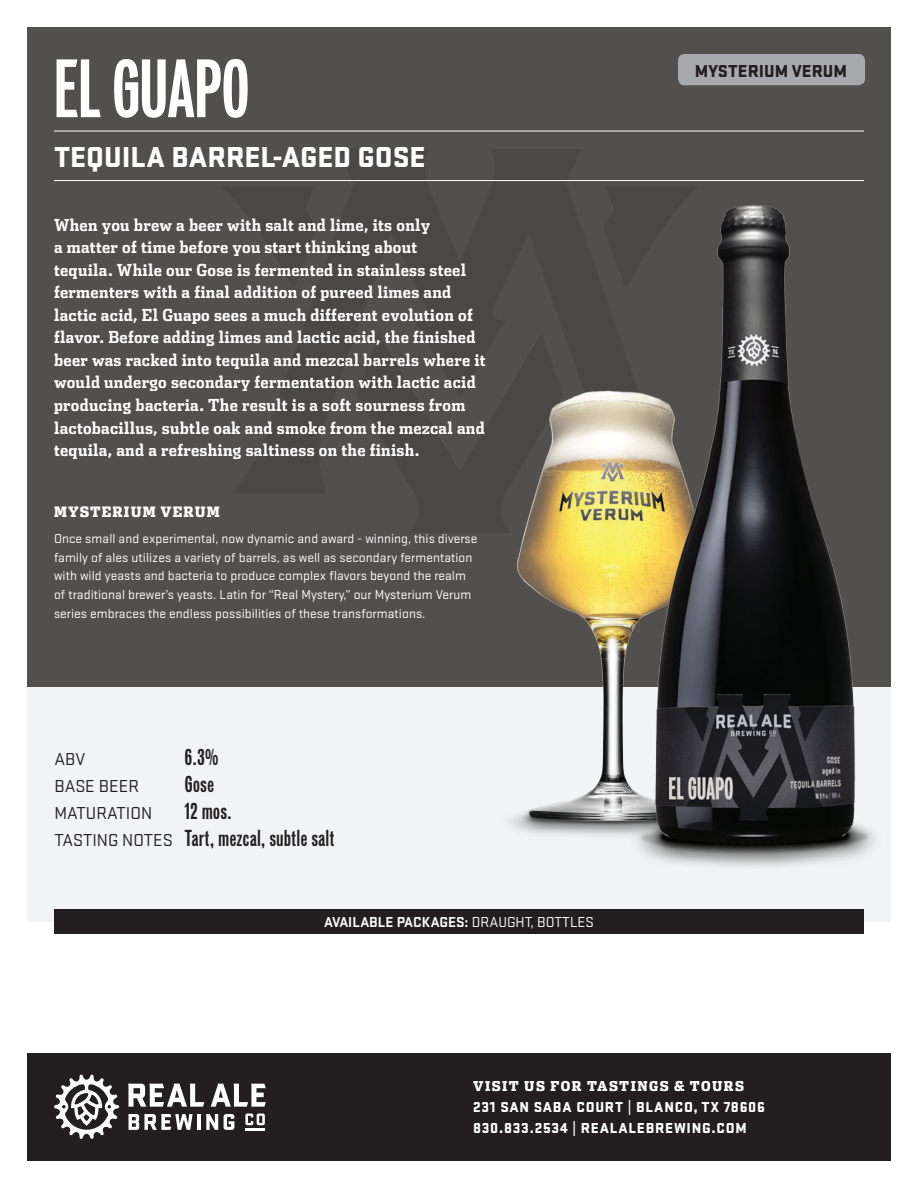
<style>
.page{position:relative;width:918px;height:1188px;background:#fff}
.page>*{position:absolute;margin:0;border:0;box-sizing:border-box;transform-origin:0 0}
.t1{font:75px "Vonnes Bold Comp";color:#fff}
.t2{font:900 30px "Stratum 1";color:#fff}
.t3{font:21px/27px "Vonnes Bold Comp";letter-spacing:.03em;color:#231f20}
.t4{font:18px "Stratum 1";color:#231f20}
.t5{font:900 18px "Stratum 1";letter-spacing:.005em;color:#231f20}
.t6{font:700 16.5px/22.5px "Dispatch Cond";letter-spacing:.02em;color:#fff}
.t7{font:900 15px/21px "Stratum 1";letter-spacing:.05em;color:#fff}
.t8{font:700 15px "Stratum 1";color:#fff}
.t9{font:900 14.25px "Dispatch Cond";letter-spacing:.08em;color:#fff}
.t10{font:13.5px/18.8px "Stratum 1";letter-spacing:.005em;color:#fff}
.t11{font:900 13.5px "Dispatch Cond";letter-spacing:.11em;color:#fff}
.s1{font-family:"Stratum 1";font-size:18px}
.s2{font-weight:400}
</style>
<div class="page">
<div style="left:27px;top:1053px;width:864px;height:108px;background:#231f20"></div>
<svg style="left:54px;top:1075px;width:65px;height:64px"></svg>
<svg style="left:211px;top:1084px;width:55px;height:23px"></svg>
<svg style="left:128px;top:1084px;width:76px;height:23px"></svg>
<hr style="left:197px;top:1114px;width:4px;height:16px;background:#fff">
<svg style="left:224px;top:1114px;width:10px;height:16px"></svg>
<svg style="left:245px;top:1114px;width:20px;height:11px"></svg>
<hr style="left:245px;top:1128px;width:20px;height:3px;background:#fff">
<svg style="left:128px;top:1114px;width:65px;height:16px"></svg>
<svg style="left:206px;top:1114px;width:12px;height:16px"></svg>
<div style="left:27px;top:556px;width:864px;height:365px;background:#f2f3f4"></div>
<div style="left:27px;top:27px;width:864px;height:660px;background:#524f4f"></div>
<img style="left:510px;top:205px;width:365px;height:662px">
<hr style="left:54px;top:131px;width:810px;height:1px;background:#fff">
<hr style="left:54px;top:180px;width:810px;height:1px;background:#fff">
<div style="left:678px;top:54px;width:187px;height:31px;background:#a8a9ad;border-radius:7px"></div>
<div style="left:54px;top:909px;width:810px;height:25px;background:#231f20"></div>
<h1 class="t1" style="left:54px;top:42px;width:197px">EL GUAPO</h1>
<h2 class="t2" style="left:54px;top:135px;width:373px">TEQUILA BARREL-AGED GOSE</h2>
<p class="t6" style="left:54px;top:213px;width:433px">When you brew a beer with salt and lime, its only<br>a matter of time before you start thinking about<br>tequila. While our Gose is fermented in stainless steel fermenters with a final addition of pureed limes and lactic acid, El Guapo sees a much different evolution of flavor. Before adding limes and lactic acid, the finished beer was racked into tequila and mezcal barrels where it would undergo secondary fermentation with lactic acid producing bacteria. The result is a soft sourness from lactobacillus, subtle oak and smoke from the mezcal and tequila, and a refreshing saltiness on the finish.</p>
<p class="t9" style="left:54px;top:503px;width:167px">MYSTERIUM VERUM</p>
<p class="t10" style="left:54px;top:528px;width:425px">Once small and experimental, now dynamic and award - winning, this diverse family of ales utilizes a variety of barrels, as well as secondary fermentation with wild yeasts and bacteria to produce complex flavors beyond the realm of traditional brewer’s yeasts. Latin for “Real Mystery,” our Mysterium Verum series embraces the endless possibilities of these transformations.</p>
<p class="t4" style="left:54px;top:747px;width:33px">ABV</p>
<p class="t3" style="left:185px;top:743px;width:35px">6.3%</p>
<p class="t4" style="left:54px;top:774px;width:86px">BASE BEER</p>
<p class="t3" style="left:185px;top:770px;width:31px">Gose</p>
<p class="t4" style="left:54px;top:801px;width:99px">MATURATION</p>
<p class="t3" style="left:54px;top:797px;width:281px;text-indent:130px">12 mos.<br><span class="s1">TASTING NOTES</span> Tart, mezcal, subtle salt</p>
<p class="t8" style="left:324px;top:912px;width:271px">AVAILABLE PACKAGES: <span class="s2">DRAUGHT, BOTTLES</span></p>
<p class="t5" style="left:695px;top:57px;width:154px">MYSTERIUM VERUM</p>
<p class="t11" style="left:473px;top:1077px;width:273px">VISIT US FOR TASTINGS &amp; TOURS</p>
<p class="t7" style="left:473px;top:1095px;width:293px">231 SAN SABA COURT | BLANCO, TX 78606<br>830.833.2534 | REALALEBREWING.COM</p>
</div>
